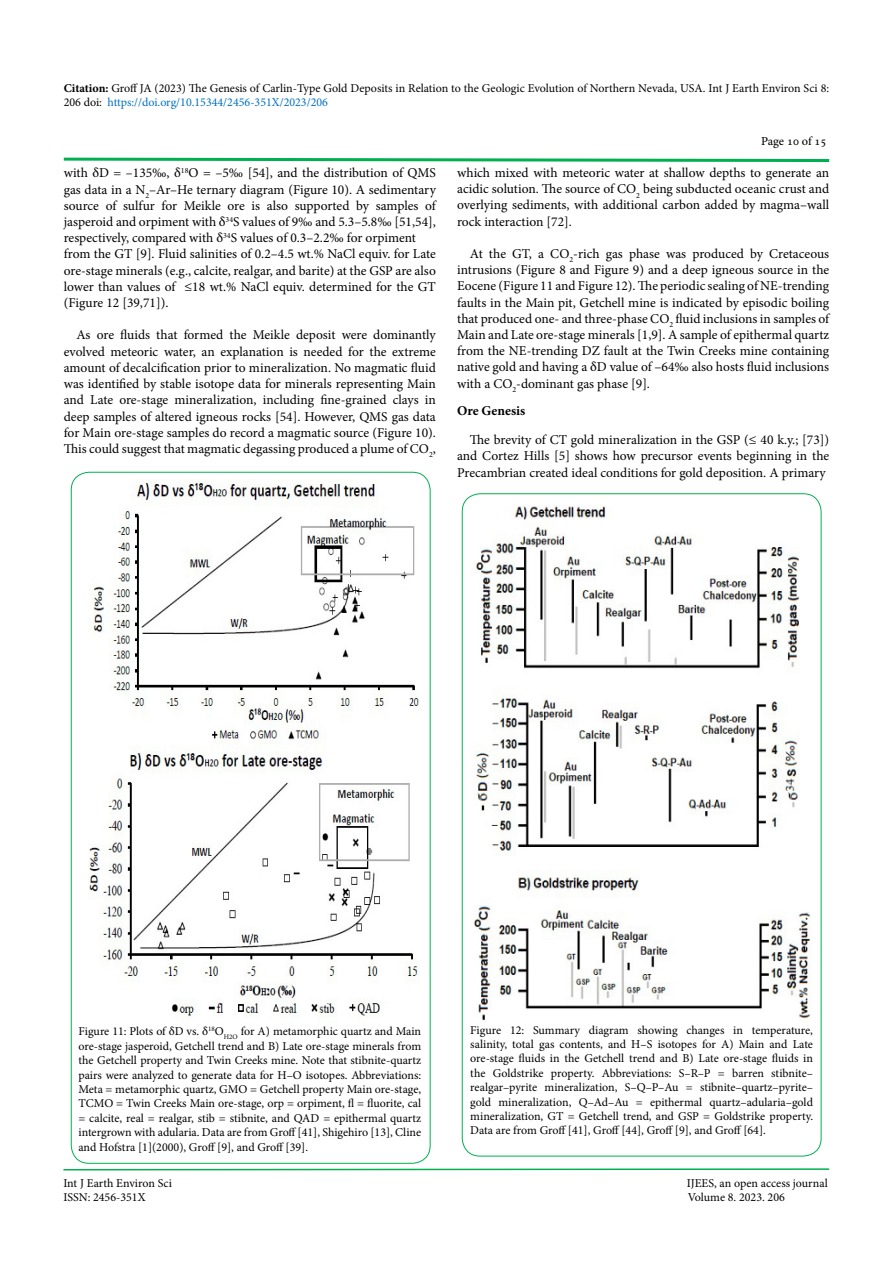
<style>
.page{position:relative;width:893px;height:1263px;background:#fff}
.page>*{position:absolute;margin:0;border:0;box-sizing:border-box;transform-origin:0 0}
.t1{font:13.5px/16.2px "Minion Pro";color:#000;text-align:justify}
.t2{font:700 13.5px "Minion Pro";color:#000}
.t3{font:12px/14.4px "Minion Pro";color:#000;text-align:justify}
.t4{font:12px "Adobe Hebrew";letter-spacing:-.005em;color:#000}
.s1{font-weight:700}
.s2{color:#0070c0}
</style>
<div class="page">
<svg style="left:63px;top:1168px;width:767px;height:3px;background:#7fd7a7"></svg>
<svg style="left:63px;top:157px;width:767px;height:5px"></svg>
<img style="left:88px;top:481px;width:332px;height:538px">
<img style="left:473px;top:505px;width:338px;height:517px">
<p class="t3" style="left:64px;top:81px;width:767px"><span class="s1">Citation:</span> Groff JA (2023) The Genesis of Carlin-Type Gold Deposits in Relation to the Geologic Evolution of Northern Nevada, USA. Int J Earth Environ Sci 8:<br>206 doi: <span class="s2">https://doi.org/10.15344/2456-351X/2023/206</span></p>
<p class="t4" style="left:761px;top:134px;width:67px">Page 10 of 15</p>
<p class="t1" style="left:64px;top:165px;width:374px;text-align:left">with δD = –135‰, δ<sup>18</sup>O = –5‰ [54], and the distribution of QMS gas data in a N<sub>2</sub>–Ar–He ternary diagram (Figure 10). A sedimentary source of sulfur for Meikle ore is also supported by samples of jasperoid and orpiment with δ<sup>34</sup>S values of 9‰ and 5.3–5.8‰ [51,54], respectively, compared with δ<sup>34</sup>S values of 0.3–2.2‰ for orpiment from the GT [9]. Fluid salinities of 0.2–4.5 wt.% NaCl equiv. for Late ore-stage minerals (e.g., calcite, realgar, and barite) at the GSP are also lower than values of ≤18 wt.% NaCl equiv. determined for the GT (Figure 12 [39,71]).</p>
<p class="t1" style="left:64px;top:327px;width:374px;text-indent:13px">As ore fluids that formed the Meikle deposit were dominantly evolved meteoric water, an explanation is needed for the extreme amount of decalcification prior to mineralization. No magmatic fluid was identified by stable isotope data for minerals representing Main and Late ore-stage mineralization, including fine-grained clays in deep samples of altered igneous rocks [54]. However, QMS gas data for Main ore-stage samples do record a magmatic source (Figure 10).<br>This could suggest that magmatic degassing produced a plume of CO<sub>2</sub>,</p>
<p class="t1" style="left:457px;top:165px;width:374px">which mixed with meteoric water at shallow depths to generate an acidic solution. The source of CO<sub>2</sub> being subducted oceanic crust and overlying sediments, with additional carbon added by magma–wall rock interaction [72].</p>
<p class="t1" style="left:457px;top:246px;width:374px;text-indent:13px">At the GT, a CO<sub>2</sub>-rich gas phase was produced by Cretaceous intrusions (Figure 8 and Figure 9) and a deep igneous source in the Eocene (Figure 11 and Figure 12). The periodic sealing of NE-trending faults in the Main pit, Getchell mine is indicated by episodic boiling that produced one- and three-phase CO<sub>2</sub> fluid inclusions in samples of Main and Late ore-stage minerals [1,9]. A sample of epithermal quartz from the NE-trending DZ fault at the Twin Creeks mine containing native gold and having a δD value of –64‰ also hosts fluid inclusions with a CO<sub>2</sub>-dominant gas phase [9].</p>
<p class="t2" style="left:457px;top:401px;width:70px">Ore Genesis</p>
<p class="t1" style="left:457px;top:432px;width:374px;text-indent:13px">The brevity of CT gold mineralization in the GSP (≤ 40 k.y.; [73]) and Cortez Hills [5] shows how precursor events beginning in the Precambrian created ideal conditions for gold deposition. A primary</p>
<p class="t3" style="left:78px;top:1024px;width:344px">Figure 11: Plots of δD vs. δ<sup>18</sup>O<sub>H2O</sub> for A) metamorphic quartz and Main ore-stage jasperoid, Getchell trend and B) Late ore-stage minerals from the Getchell property and Twin Creeks mine. Note that stibnite-quartz pairs were analyzed to generate data for H–O isotopes. Abbreviations:<br>Meta = metamorphic quartz, GMO = Getchell property Main ore-stage, TCMO = Twin Creeks Main ore-stage, orp = orpiment, fl = fluorite, cal = calcite, real = realgar, stib = stibnite, and QAD = epithermal quartz intergrown with adularia. Data are from Groff [41], Shigehiro [13], Cline and Hofstra [1](2000), Groff [9], and Groff [39].</p>
<p class="t3" style="left:470px;top:1022px;width:344px">Figure 12: Summary diagram showing changes in temperature, salinity, total gas contents, and H–S isotopes for A) Main and Late ore-stage fluids in the Getchell trend and B) Late ore-stage fluids in the Goldstrike property. Abbreviations: S–R–P = barren stibnite– realgar–pyrite mineralization, S–Q–P–Au = stibnite–quartz–pyrite– gold mineralization, Q–Ad–Au = epithermal quartz–adularia–gold mineralization, GT = Getchell trend, and GSP = Goldstrike property.<br>Data are from Groff [41], Groff [44], Groff [9], and Groff [64].</p>
<p class="t3" style="left:63px;top:1176px;width:110px">Int J Earth Environ Sci</p>
<p class="t3" style="left:687px;top:1176px;width:142px">IJEES, an open access journal</p>
<p class="t3" style="left:63px;top:1190px;width:84px">ISSN: 2456-351X</p>
<p class="t3" style="left:688px;top:1190px;width:99px">Volume 8. 2023. 206</p>
</div>
